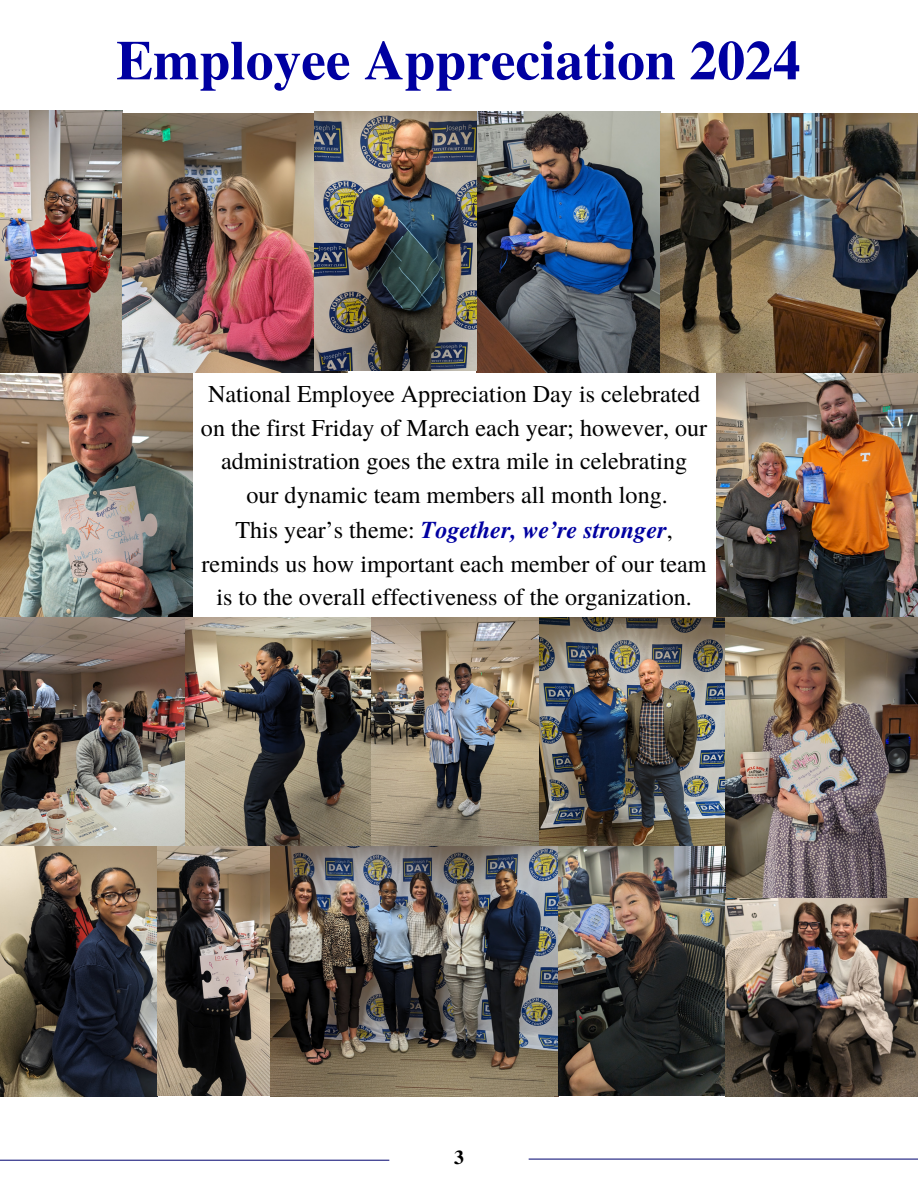
<style>
.page{position:relative;width:918px;height:1188px;background:#fff}
.page>*{position:absolute;margin:0;border:0;box-sizing:border-box;transform-origin:0 0}
.t1{font:700 55.5px "Te X Gyre Termes";color:#0000a1}
.t2{font:24.15px/33.8px "Te X Gyre Termes";color:#000;text-align:center}
.t3{font:700 19.8px "Te X Gyre Termes";color:#000}
.s1{font-weight:700;font-style:italic;color:#0000a1}
</style>
<div class="page">
<hr style="left:0;top:1160px;width:389px;height:1px;background:#1c1e7e">
<hr style="left:529px;top:1159px;width:389px;height:1px;background:#1c1e7e">
<img style="left:0;top:110px;width:122px;height:263px">
<img style="left:477px;top:111px;width:183px;height:262px">
<img style="left:122px;top:113px;width:225px;height:260px">
<img style="left:660px;top:113px;width:258px;height:260px">
<img style="left:0;top:373px;width:192px;height:244px">
<img style="left:716px;top:373px;width:202px;height:244px">
<img style="left:0;top:617px;width:725px;height:229px">
<img style="left:0;top:846px;width:271px;height:250px">
<img style="left:725px;top:617px;width:193px;height:282px">
<img style="left:271px;top:846px;width:454px;height:250px">
<img style="left:725px;top:899px;width:193px;height:198px">
<img style="left:315px;top:111px;width:162px;height:260px">
<p class="t1" style="left:116px;top:17px;width:686px">Employee Appreciation 2024</p>
<p class="t2" style="left:201px;top:376px;width:508px">National Employee Appreciation Day is celebrated on the first Friday of March each year; however, our administration goes the extra mile in celebrating</p>
<p class="t2" style="left:246px;top:477px;width:423px">our dynamic team members all month long.</p>
<p class="t2" style="left:202px;top:512px;width:507px">This year’s theme: <span class="s1">Together, we’re stronger</span>, reminds us how important each member of our team is to the overall effectiveness of the organization.</p>
<p class="t3" style="left:454px;top:1142px;width:11px">3</p>
</div>
